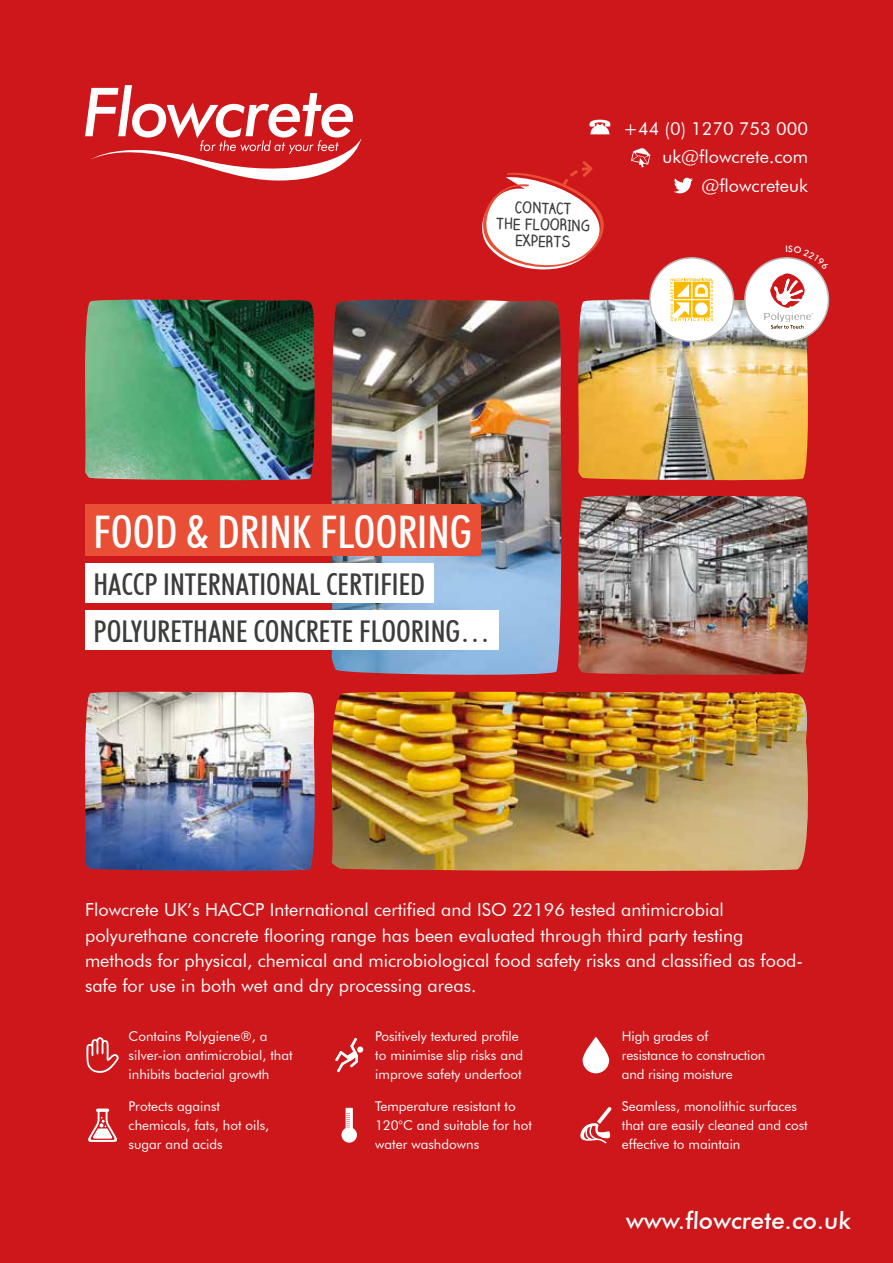
<style>
.page{position:relative;width:893px;height:1263px;background:#cd171a}
.page>*{position:absolute;margin:0;border:0;box-sizing:border-box;transform-origin:0 0}
.t1{font:500 condensed 45px "Futura BT";color:#fff}
.t2{font:500 condensed 30px/47px "Futura BT";color:#3c3c3b}
.t3{font:500 24px "Futura BT";color:#fff}
.t4{font:18px/25.2px "Futura BT";color:#fff;text-align:right}
.t5{font:700 15px/16.5px "Claire Hand";color:#3c3c3b;text-align:center}
.t6{font:13.5px/18.9px "Futura BT";color:#fff}
</style>
<div class="page">
<svg style="left:85px;top:85px;width:276px;height:96px"></svg>
<svg style="left:589px;top:120px;width:21px;height:14px"></svg>
<svg style="left:580px;top:1107px;width:32px;height:36px"></svg>
<svg style="left:583px;top:1037px;width:26px;height:36px"></svg>
<svg style="left:341px;top:1108px;width:16px;height:35px"></svg>
<div style="left:357px;top:1046px;width:6px;height:7px;background:#fff;border-radius:50%"></div>
<svg style="left:335px;top:1038px;width:23px;height:34px"></svg>
<svg style="left:88px;top:1108px;width:29px;height:34px"></svg>
<svg style="left:86px;top:1037px;width:33px;height:36px"></svg>
<img style="left:85px;top:692px;width:230px;height:179px">
<img style="left:331px;top:692px;width:477px;height:179px">
<img style="left:578px;top:496px;width:230px;height:179px">
<img style="left:331px;top:300px;width:231px;height:375px">
<img style="left:85px;top:300px;width:230px;height:181px">
<div style="left:85px;top:505px;width:395px;height:51px;background:#e94f35"></div>
<div style="left:85px;top:563px;width:348px;height:40px;background:#fff"></div>
<div style="left:85px;top:610px;width:414px;height:40px;background:#fff"></div>
<img style="left:473px;top:148px;width:356px;height:333px">
<p class="t5" style="left:497px;top:199px;width:95px;rotate:1deg">CONTACT<br>THE FLOORING<br>EXPERTS</p>
<h3 class="t4" style="left:623px;top:114px;width:186px;line-height:28.5px">+44 (0) 1270 753 000 uk@flowcrete.com @flowcreteuk</h3>
<h1 class="t1" style="left:94px;top:504px;width:380px">FOOD &amp; DRINK FLOORING</h1>
<h2 class="t2" style="left:94px;top:560px;width:398px">HACCP INTERNATIONAL CERTIFIED<br>POLYURETHANE CONCRETE FLOORING…</h2>
<p class="t4" style="left:85px;top:897px;width:720px;text-align:left">Flowcrete UK’s HACCP International certified and ISO 22196 tested antimicrobial polyurethane concrete flooring range has been evaluated through third party testing methods for physical, chemical and microbiological food safety risks and classified as food&shy;safe for use in both wet and dry processing areas.</p>
<p class="t6" style="left:129px;top:1027px;width:165px">Contains Polygiene®, a silver-ion antimicrobial, that inhibits bacterial growth</p>
<p class="t6" style="left:129px;top:1097px;width:142px">Protects against chemicals, fats, hot oils, sugar and acids</p>
<p class="t6" style="left:375px;top:1027px;width:150px">Positively textured profile to minimise slip risks and improve safety underfoot</p>
<p class="t6" style="left:375px;top:1097px;width:158px">Temperature resistant to<br>120°C and suitable for hot water washdowns</p>
<p class="t6" style="left:622px;top:1027px;width:145px">High grades of resistance to construction and rising moisture</p>
<p class="t6" style="left:622px;top:1097px;width:187px">Seamless, monolithic surfaces that are easily cleaned and cost effective to maintain</p>
<h3 class="t3" style="left:625px;top:1206px;width:226px">www.flowcrete.co.uk</h3>
</div>
